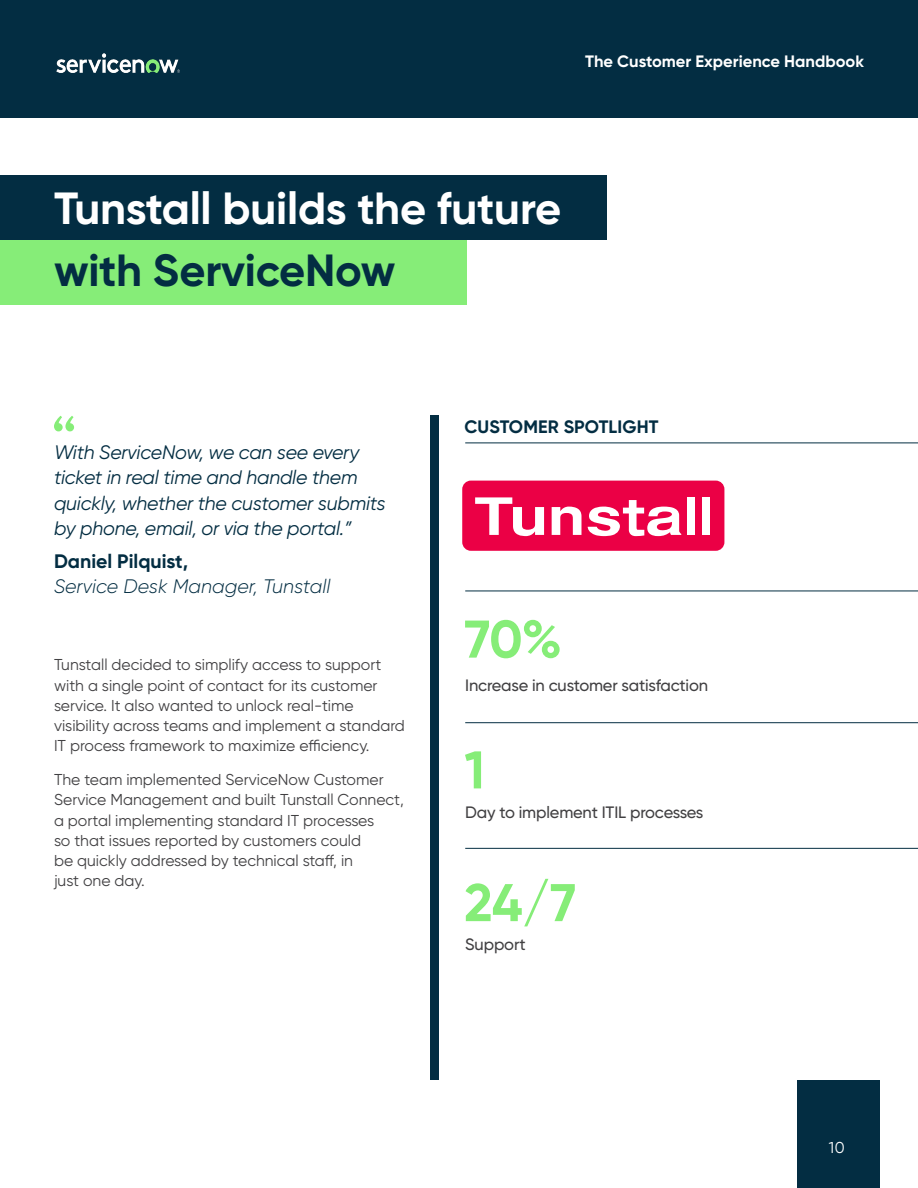
<style>
.page{position:relative;width:918px;height:1188px;background:#fff}
.page>*{position:absolute;margin:0;border:0;box-sizing:border-box;transform-origin:0 0}
.Subhead{font:700 52.95px "Gilroy";color:#86ed78}
.Subhead-2{font:700 45px "Gilroy";letter-spacing:-.005em;color:#fff}
.Subhead-3{font:700 45px "Gilroy";letter-spacing:-.005em;color:#032d42}
.Subhead-4{font:italic 19.5px/25.5px "Gilroy";letter-spacing:-.01em;color:#032d42}
.Subhead-5{font:italic 300 19.5px/25.5px "Gilroy";color:#032d42}
.Subhead-6{font:700 18px "Gilroy";letter-spacing:.01em;color:#032d42}
.Subhead-7{font:500 16.5px "Gilroy";letter-spacing:-.01em;color:#414042}
.t1{font:700 16.5px "Gilroy";color:#fff}
.Body{font:15.75px/20.2px "Gilroy";color:#414042}
.t2{font:15.75px "Gilroy";color:#fff}
.s1{font-weight:700;font-style:normal}
</style>
<div class="page">
<div style="left:797px;top:1080px;width:82px;height:108px;background:#032d42"></div>
<div style="left:0;top:0;width:918px;height:118px;background:#032d42"></div>
<img style="left:56px;top:54px;width:123px;height:18px">
<div style="left:0;top:240px;width:467px;height:65px;background:#86ed78"></div>
<div style="left:0;top:176px;width:607px;height:64px;background:#032d42"></div>
<div style="left:430px;top:416px;width:9px;height:664px;background:#032d42"></div>
<hr style="left:465px;top:443px;width:453px;height:1px;background:#032d42">
<div style="left:462px;top:481px;width:262px;height:70px;background:#eb0045;border-radius:9px"></div>
<svg style="left:475px;top:497px;width:69px;height:39px"></svg>
<svg style="left:552px;top:507px;width:29px;height:28px"></svg>
<svg style="left:588px;top:500px;width:93px;height:36px"></svg>
<div style="left:688px;top:497px;width:7px;height:38px;background:#fff"></div>
<div style="left:702px;top:497px;width:8px;height:38px;background:#fff"></div>
<hr style="left:465px;top:591px;width:453px;height:1px;background:#032d42">
<hr style="left:465px;top:722px;width:453px;height:1px;background:#032d42">
<hr style="left:465px;top:848px;width:453px;height:1px;background:#032d42">
<svg style="left:54px;top:416px;width:20px;height:15px"></svg>
<p class="t1" style="left:585px;top:51px;width:280px">The Customer Experience Handbook</p>
<p class="Subhead-2" style="left:54px;top:180px;width:509px">Tunstall builds the future</p>
<p class="Subhead-3" style="left:54px;top:242px;width:343px">with ServiceNow</p>
<p class="Subhead-4" style="left:54px;top:439px;width:333px">With ServiceNow, we can see every ticket in real time and handle them quickly, whether the customer submits by phone, email, or via the portal.”</p>
<p class="Subhead-5" style="left:54px;top:548px;width:278px"><span class="s1">Daniel Pilquist,<br></span>Service Desk Manager, Tunstall</p>
<p class="Body" style="left:54px;top:655px;width:352px">Tunstall decided to simplify access to support with a single point of contact for its customer service. It also wanted to unlock real-time visibility across teams and implement a standard IT process framework to maximize efficiency.</p>
<p class="Body" style="left:54px;top:769px;width:352px">The team implemented ServiceNow Customer Service Management and built Tunstall Connect, a portal implementing standard IT processes<br>so that issues reported by customers could<br>be quickly addressed by technical staff, in<br>just one day.</p>
<p class="Subhead-6" style="left:464px;top:415px;width:196px">CUSTOMER SPOTLIGHT</p>
<p class="Subhead" style="left:464px;top:606px;width:99px">70%</p>
<p class="Subhead-7" style="left:465px;top:675px;width:244px">Increase in customer satisfaction</p>
<p class="Subhead" style="left:464px;top:737px;width:22px">1</p>
<p class="Subhead-7" style="left:465px;top:802px;width:240px">Day to implement ITIL processes</p>
<p class="Subhead" style="left:464px;top:870px;width:113px">24/7</p>
<p class="Subhead-7" style="left:465px;top:934px;width:62px">Support</p>
<p class="t2" style="left:829px;top:1138px;width:17px">10</p>
</div>
